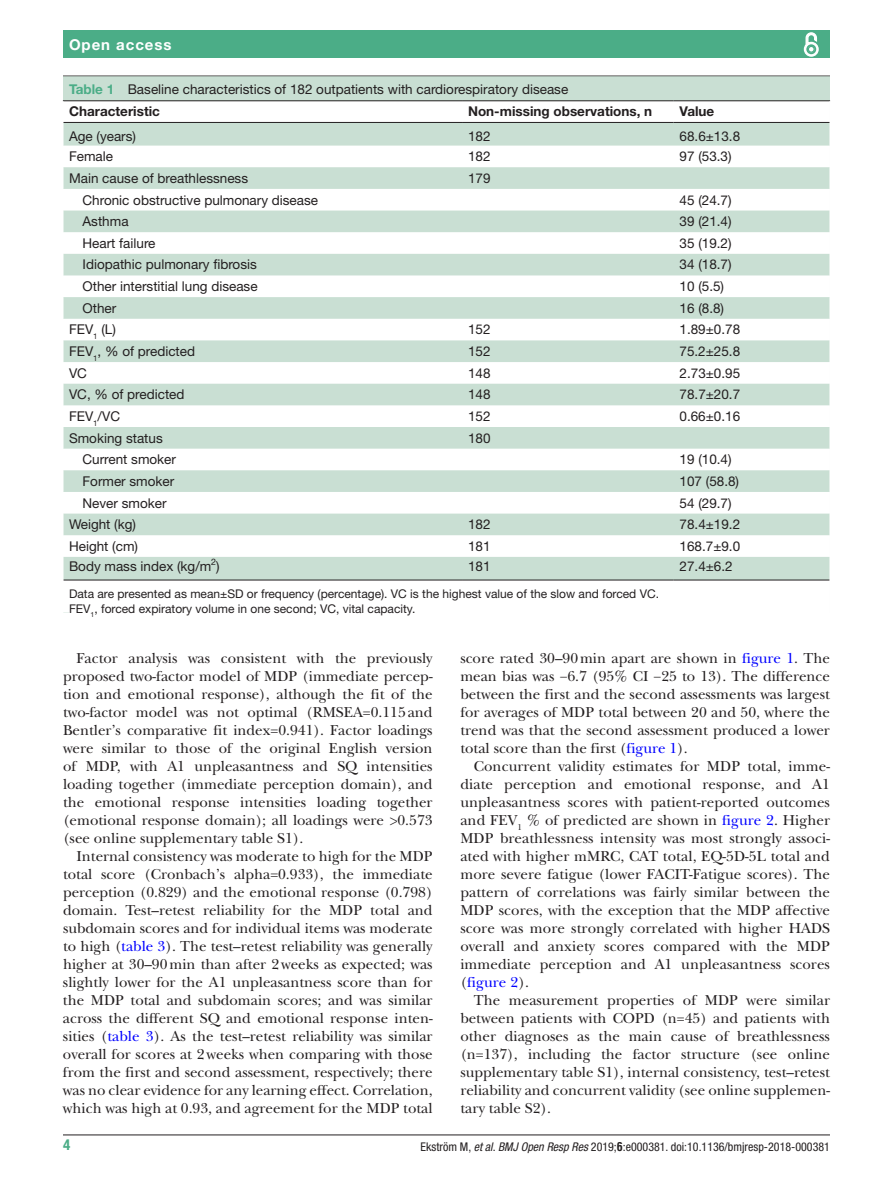
<style>
.page{position:relative;width:893px;height:1191px;background:#fff}
.page>*{position:absolute;margin:0;border:0;box-sizing:border-box;transform-origin:0 0}
.t1{font:15px/18px "New Baskerville";color:#231f20;text-align:justify}
.t2{font:700 15px "Helvetica Neue LT Std";letter-spacing:.065em;color:#fff}
.t3{font:700 condensed 15px "Helvetica Neue LT Std";color:#4bad87}
.t4{font:13.5px/22px "Helvetica Neue LT Std";color:#231f20}
.t5{font:700 13.5px "Helvetica Neue LT Std";color:#231f20}
.t6{font:12px/15px "Helvetica Neue LT Std";color:#231f20}
.t7{font:condensed 12px "Helvetica Neue LT Std";color:#231f20}
.t8{font:9px "Helvetica Neue LT Std";color:#231f20}
.s1{font-weight:700;color:#4bad87}
.s2{font-weight:700}
.s3{font-size:13.5px}
.s4{color:#00f}
.s5{font-style:italic}
.s6{font-family:"Helvetica";font-weight:700}
</style>
<div class="page">
<hr style="left:63px;top:1134px;width:767px;height:1px;background:#231f20">
<div style="left:63px;top:31px;width:767px;height:27px;background:#4bad87"></div>
<svg style="left:803px;top:32px;width:16px;height:25px"></svg>
<div style="left:808px;top:46px;width:7px;height:7px;border:1px solid #4bad87;border-radius:50%"></div>
<div style="left:63px;top:76px;width:767px;height:24px;background:#c9dfd3"></div>
<svg style="left:64px;top:101px;width:766px;height:480px"></svg>
<hr style="left:63px;top:100px;width:399px;height:1px;background:#231f20">
<hr style="left:63px;top:122px;width:399px;height:1px;background:#231f20">
<hr style="left:462px;top:100px;width:212px;height:1px;background:#231f20">
<hr style="left:462px;top:122px;width:212px;height:1px;background:#231f20">
<hr style="left:674px;top:100px;width:156px;height:1px;background:#231f20">
<hr style="left:674px;top:122px;width:156px;height:1px;background:#231f20">
<hr style="left:462px;top:579px;width:212px;height:1px;background:#231f20">
<hr style="left:674px;top:579px;width:156px;height:1px;background:#231f20">
<hr style="left:63px;top:579px;width:399px;height:1px;background:#231f20">
<svg style="left:63px;top:101px;width:1px;height:479px"></svg>
<p class="t2" style="left:69px;top:35px;width:104px">Open access</p>
<p class="t4" style="left:69px;top:78px;width:501px"><span class="s1">Table 1</span> Baseline characteristics of 182 outpatients with cardiorespiratory disease<br><span class="s2">Characteristic</span></p>
<p class="t5" style="left:468px;top:103px;width:186px">Non-missing observations, n</p>
<p class="t5" style="left:680px;top:103px;width:36px">Value</p>
<p class="t4" style="left:69px;top:125px;width:68px">Age (years)</p>
<p class="t4" style="left:468px;top:125px;width:24px">182</p>
<p class="t4" style="left:680px;top:125px;width:62px">68.6±13.8</p>
<p class="t4" style="left:69px;top:145px;width:46px">Female</p>
<p class="t4" style="left:468px;top:145px;width:24px">182</p>
<p class="t4" style="left:680px;top:145px;width:54px">97 (53.3)</p>
<p class="t4" style="left:69px;top:167px;width:181px">Main cause of breathlessness</p>
<p class="t4" style="left:468px;top:167px;width:24px">179</p>
<p class="t4" style="left:83px;top:188px;width:237px">Chronic obstructive pulmonary disease</p>
<p class="t4" style="left:680px;top:188px;width:54px">45 (24.7)</p>
<p class="t4" style="left:83px;top:210px;width:48px">Asthma</p>
<p class="t4" style="left:680px;top:210px;width:54px">39 (21.4)</p>
<p class="t4" style="left:83px;top:232px;width:74px">Heart failure</p>
<p class="t4" style="left:680px;top:232px;width:54px">35 (19.2)</p>
<p class="t4" style="left:83px;top:253px;width:176px">Idiopathic pulmonary fibrosis</p>
<p class="t4" style="left:680px;top:253px;width:54px">34 (18.7)</p>
<p class="t4" style="left:83px;top:275px;width:177px">Other interstitial lung disease</p>
<p class="t4" style="left:680px;top:275px;width:46px">10 (5.5)</p>
<p class="t4" style="left:83px;top:297px;width:35px">Other</p>
<p class="t4" style="left:680px;top:297px;width:46px">16 (8.8)</p>
<p class="t4" style="left:69px;top:318px;width:48px">FEV<sub>1</sub> (L)</p>
<p class="t4" style="left:468px;top:318px;width:24px">152</p>
<p class="t4" style="left:679px;top:318px;width:62px">1.89±0.78</p>
<p class="t4" style="left:69px;top:340px;width:128px">FEV<sub>1</sub>, % of predicted</p>
<p class="t4" style="left:468px;top:340px;width:24px">152</p>
<p class="t4" style="left:679px;top:340px;width:62px">75.2±25.8</p>
<p class="t4" style="left:69px;top:362px;width:19px">VC</p>
<p class="t4" style="left:468px;top:362px;width:24px">148</p>
<p class="t4" style="left:680px;top:362px;width:62px">2.73±0.95</p>
<p class="t4" style="left:69px;top:383px;width:117px">VC, % of predicted</p>
<p class="t4" style="left:468px;top:383px;width:24px">148</p>
<p class="t4" style="left:680px;top:383px;width:62px">78.7±20.7</p>
<p class="t4" style="left:69px;top:405px;width:53px">FEV<sub>1</sub>/VC</p>
<p class="t4" style="left:468px;top:405px;width:24px">152</p>
<p class="t4" style="left:679px;top:405px;width:62px">0.66±0.16</p>
<p class="t4" style="left:69px;top:426px;width:95px">Smoking status</p>
<p class="t4" style="left:468px;top:426px;width:24px">180</p>
<p class="t4" style="left:83px;top:448px;width:95px">Current smoker</p>
<p class="t4" style="left:680px;top:448px;width:54px">19 (10.4)</p>
<p class="t4" style="left:83px;top:470px;width:93px">Former smoker</p>
<p class="t4" style="left:680px;top:470px;width:61px">107 (58.8)</p>
<p class="t4" style="left:83px;top:491px;width:86px">Never smoker</p>
<p class="t4" style="left:680px;top:491px;width:54px">54 (29.7)</p>
<p class="t4" style="left:69px;top:513px;width:68px">Weight (kg)</p>
<p class="t4" style="left:468px;top:513px;width:24px">182</p>
<p class="t4" style="left:680px;top:513px;width:62px">78.4±19.2</p>
<p class="t4" style="left:69px;top:535px;width:71px">Height (cm)</p>
<p class="t4" style="left:468px;top:535px;width:24px">181</p>
<p class="t4" style="left:680px;top:535px;width:62px">168.7±9.0</p>
<p class="t4" style="left:69px;top:555px;width:144px">Body mass index (kg/m</p>
<p class="t8" style="left:211px;top:556px;width:10px">2<span class="s3">)</span></p>
<p class="t4" style="left:468px;top:555px;width:24px">181</p>
<p class="t4" style="left:680px;top:555px;width:55px">27.4±6.2</p>
<p class="t6" style="left:69px;top:585px;width:591px">Data are presented as mean±SD or frequency (percentage). VC is the highest value of the slow and forced VC.<br>FEV<sub>1</sub>, forced expiratory volume in one second; VC, vital capacity.</p>
<p class="t1" style="left:63px;top:649px;width:371px;text-indent:14px">Factor analysis was consistent with the previously proposed two-factor model of MDP (immediate percep&shy;tion and emotional response), although the fit of the two-factor model was not optimal (RMSEA=0.115and Bentler’s comparative fit index=0.941). Factor loadings were similar to those of the original English version of MDP, with A1 unpleasantness and SQ intensities loading together (immediate perception domain), and the emotional response intensities loading together (emotional response domain); all loadings were &gt;0.573 (see online supplementary table S1).</p>
<p class="t1" style="left:63px;top:847px;width:371px;text-indent:14px">Internal consistency was moderate to high for the MDP total score (Cronbach’s alpha=0.933), the immediate perception (0.829) and the emotional response (0.798) domain. Test–retest reliability for the MDP total and subdomain scores and for individual items was moderate to high (<span class="s4">table 3</span>). The test–retest reliability was generally higher at 30–90min than after 2weeks as expected; was slightly lower for the A1 unpleasantness score than for the MDP total and subdomain scores; and was similar across the different SQ and emotional response inten&shy;sities (<span class="s4">table 3</span>). As the test–retest reliability was similar overall for scores at 2weeks when comparing with those from the first and second assessment, respectively; there was no clear evidence for any learning effect. Correlation, which was high at 0.93, and agreement for the MDP total</p>
<p class="t1" style="left:460px;top:649px;width:371px">score rated 30–90min apart are shown in <span class="s4">figure 1</span>. The mean bias was −6.7 (95% CI −25 to 13). The difference between the first and the second assessments was largest for averages of MDP total between 20 and 50, where the trend was that the second assessment produced a lower total score than the first (<span class="s4">figure 1</span>).</p>
<p class="t1" style="left:460px;top:757px;width:371px;text-indent:14px">Concurrent validity estimates for MDP total, imme&shy;diate perception and emotional response, and A1 unpleasantness scores with patient-reported outcomes and FEV<sub>1</sub> % of predicted are shown in <span class="s4">figure 2</span>. Higher MDP breathlessness intensity was most strongly associ&shy;ated with higher mMRC, CAT total, EQ-5D-5L total and more severe fatigue (lower FACIT-Fatigue scores). The pattern of correlations was fairly similar between the MDP scores, with the exception that the MDP affective score was more strongly correlated with higher HADS overall and anxiety scores compared with the MDP immediate perception and A1 unpleasantness scores (<span class="s4">figure 2</span>).</p>
<p class="t1" style="left:460px;top:991px;width:371px;text-indent:14px">The measurement properties of MDP were similar between patients with COPD (n=45) and patients with other diagnoses as the main cause of breathlessness (n=137), including the factor structure (see online supplementary table S1), internal consistency, test–retest reliability and concurrent validity (see online supplemen&shy;tary table S2).</p>
<p class="t3" style="left:63px;top:1135px;width:9px">4</p>
<p class="t7" style="left:421px;top:1139px;width:411px">Ekström M, <span class="s5">et al</span>. <span class="s5">BMJ Open Resp Res</span> 2019;<span class="s6">6</span>:e000381. doi:10.1136/bmjresp-2018-000381</p>
</div>
